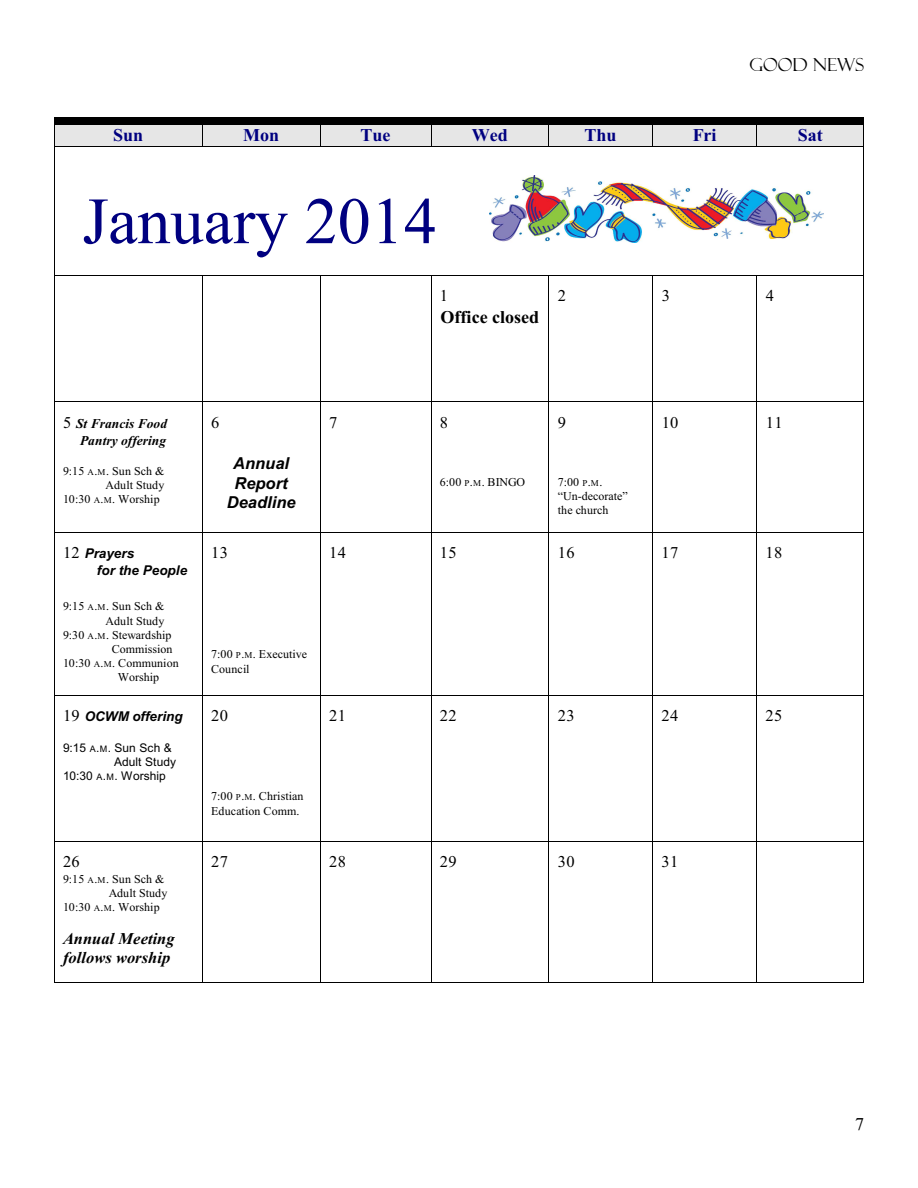
<style>
.page{position:relative;width:918px;height:1188px;background:#fff}
.page>*{position:absolute;margin:0;border:0;box-sizing:border-box;transform-origin:0 0}
.t1{font:66px "Times New Roman";color:#000080}
.t2{font:700 18px "Times New Roman";color:#000080}
.t3{font:700 18px "Times New Roman";color:#000}
.t4{font:18px "Felix Titling";color:#000}
.t5{font:18px "Times New Roman";color:#000}
.t6{font:16.5px "Times New Roman";letter-spacing:.025em;color:#000}
.t7{font:italic 700 16.5px/19.2px "Times New Roman";color:#000}
.t8{font:italic 700 16.5px/19.5px "Arial";color:#000;text-align:center}
.t9{font:italic 700 13.5px/17px "Arial";color:#000}
.t10{font:italic 700 13.5px/17.1px "Times New Roman";color:#000;text-align:right}
.t11{font:12px/14.2px "Times New Roman";color:#000}
.t12{font:12px "Arial";color:#000}
.s1{font-weight:400;font-style:normal;font-size:16.5px}
.s2{font-size:9px}
.s3{font-family:"Times New Roman";font-weight:400;font-style:normal;font-size:16.5px}
</style>
<div class="page">
<div style="left:54px;top:118px;width:148px;height:28px;background:#e6e6e6"></div>
<div style="left:54px;top:118px;width:148px;height:7px;background:#000"></div>
<div style="left:202px;top:118px;width:118px;height:28px;background:#e6e6e6"></div>
<div style="left:202px;top:118px;width:118px;height:7px;background:#000"></div>
<div style="left:320px;top:118px;width:111px;height:28px;background:#e6e6e6"></div>
<div style="left:320px;top:118px;width:111px;height:7px;background:#000"></div>
<div style="left:431px;top:118px;width:118px;height:28px;background:#e6e6e6"></div>
<div style="left:431px;top:118px;width:118px;height:7px;background:#000"></div>
<div style="left:549px;top:118px;width:104px;height:28px;background:#e6e6e6"></div>
<div style="left:549px;top:118px;width:104px;height:7px;background:#000"></div>
<div style="left:653px;top:118px;width:104px;height:28px;background:#e6e6e6"></div>
<div style="left:653px;top:118px;width:104px;height:7px;background:#000"></div>
<div style="left:757px;top:118px;width:107px;height:28px;background:#e6e6e6"></div>
<div style="left:757px;top:118px;width:107px;height:7px;background:#000"></div>
<img style="left:490px;top:176px;width:333px;height:67px">
<h2 class="t4" style="left:750px;top:54px;width:116px">GOOD NEWS</h2>
<h2 class="t2" style="left:113px;top:129px;width:32px">Sun</h2>
<h2 class="t2" style="left:243px;top:129px;width:37px">Mon</h2>
<h2 class="t2" style="left:361px;top:129px;width:32px">Tue</h2>
<h2 class="t2" style="left:472px;top:129px;width:37px">Wed</h2>
<h2 class="t2" style="left:585px;top:129px;width:34px">Thu</h2>
<h2 class="t2" style="left:693px;top:129px;width:25px">Fri</h2>
<h2 class="t2" style="left:798px;top:129px;width:27px">Sat</h2>
<h1 class="t1" style="left:82px;top:197px;width:356px">January 2014</h1>
<h3 class="t6" style="left:440px;top:290px;width:10px">1</h3>
<h2 class="t3" style="left:440px;top:311px;width:100px">Office closed</h2>
<h3 class="t6" style="left:558px;top:290px;width:10px">2</h3>
<h3 class="t6" style="left:662px;top:290px;width:10px">3</h3>
<h3 class="t6" style="left:766px;top:290px;width:10px">4</h3>
<p class="t10" style="left:63px;top:416px;width:106px"><span class="s1">5</span> St Francis Food<br>Pantry offering</p>
<p class="t11" style="left:63px;top:465px;width:103px">9:15 <span class="s2">A</span>.<span class="s2">M</span>. Sun Sch &amp;</p>
<p class="t11" style="left:106px;top:479px;width:60px">Adult Study</p>
<p class="t11" style="left:63px;top:493px;width:98px">10:30 <span class="s2">A</span>.<span class="s2">M</span>. Worship</p>
<h3 class="t6" style="left:211px;top:416px;width:10px">6</h3>
<h3 class="t8" style="left:227px;top:455px;width:70px">Annual<br>Report<br>Deadline</h3>
<h3 class="t6" style="left:329px;top:416px;width:10px">7</h3>
<h3 class="t6" style="left:440px;top:416px;width:10px">8</h3>
<p class="t11" style="left:440px;top:476px;width:87px">6:00 <span class="s2">P</span>.<span class="s2">M</span>. BINGO</p>
<h3 class="t6" style="left:558px;top:416px;width:10px">9</h3>
<p class="t11" style="left:558px;top:476px;width:71px">7:00 <span class="s2">P</span>.<span class="s2">M</span>. “Un-decorate” the church</p>
<h3 class="t6" style="left:662px;top:416px;width:18px">10</h3>
<h3 class="t6" style="left:766px;top:416px;width:18px">11</h3>
<p class="t9" style="left:97px;top:546px;width:92px;text-indent:-34px"><span class="s3">12</span> Prayers<br>for the People</p>
<p class="t11" style="left:63px;top:600px;width:103px">9:15 <span class="s2">A</span>.<span class="s2">M</span>. Sun Sch &amp;</p>
<p class="t11" style="left:106px;top:615px;width:60px">Adult Study</p>
<p class="t11" style="left:63px;top:629px;width:110px">9:30 <span class="s2">A</span>.<span class="s2">M</span>. Stewardship</p>
<p class="t11" style="left:112px;top:643px;width:62px">Commission</p>
<p class="t11" style="left:63px;top:657px;width:117px">10:30 <span class="s2">A</span>.<span class="s2">M</span>. Communion</p>
<p class="t11" style="left:118px;top:671px;width:43px">Worship</p>
<p class="t9" style="left:63px;top:709px;width:121px"><span class="s3">19</span> OCWM offering</p>
<p class="t12" style="left:63px;top:743px;width:110px">9:15 <span class="s2">A</span>.<span class="s2">M</span>. Sun Sch &amp;</p>
<p class="t12" style="left:114px;top:757px;width:63px">Adult Study</p>
<p class="t12" style="left:63px;top:771px;width:104px">10:30 <span class="s2">A</span>.<span class="s2">M</span>. Worship</p>
<h3 class="t6" style="left:63px;top:855px;width:18px">26</h3>
<p class="t11" style="left:63px;top:873px;width:103px">9:15 <span class="s2">A</span>.<span class="s2">M</span>. Sun Sch &amp;</p>
<p class="t11" style="left:109px;top:887px;width:60px">Adult Study</p>
<p class="t11" style="left:63px;top:901px;width:98px">10:30 <span class="s2">A</span>.<span class="s2">M</span>. Worship</p>
<h3 class="t7" style="left:63px;top:930px;width:113px">Annual Meeting follows worship</h3>
<h3 class="t6" style="left:211px;top:546px;width:18px">13</h3>
<h3 class="t6" style="left:329px;top:546px;width:18px">14</h3>
<h3 class="t6" style="left:440px;top:546px;width:18px">15</h3>
<h3 class="t6" style="left:558px;top:546px;width:18px">16</h3>
<h3 class="t6" style="left:662px;top:546px;width:18px">17</h3>
<h3 class="t6" style="left:766px;top:546px;width:18px">18</h3>
<p class="t11" style="left:211px;top:648px;width:97px">7:00 <span class="s2">P</span>.<span class="s2">M</span>. Executive<br>Council</p>
<h3 class="t6" style="left:211px;top:710px;width:18px">20</h3>
<h3 class="t6" style="left:329px;top:710px;width:18px">21</h3>
<h3 class="t6" style="left:440px;top:710px;width:18px">22</h3>
<h3 class="t6" style="left:558px;top:710px;width:18px">23</h3>
<h3 class="t6" style="left:662px;top:710px;width:18px">24</h3>
<h3 class="t6" style="left:766px;top:710px;width:18px">25</h3>
<p class="t11" style="left:211px;top:790px;width:94px">7:00 <span class="s2">P</span>.<span class="s2">M</span>. Christian<br>Education Comm.</p>
<h3 class="t6" style="left:211px;top:855px;width:18px">27</h3>
<h3 class="t6" style="left:329px;top:855px;width:18px">28</h3>
<h3 class="t6" style="left:440px;top:855px;width:18px">29</h3>
<h3 class="t6" style="left:558px;top:855px;width:18px">30</h3>
<h3 class="t6" style="left:662px;top:855px;width:18px">31</h3>
<h2 class="t5" style="left:855px;top:1117px;width:10px">7</h2>
</div>
